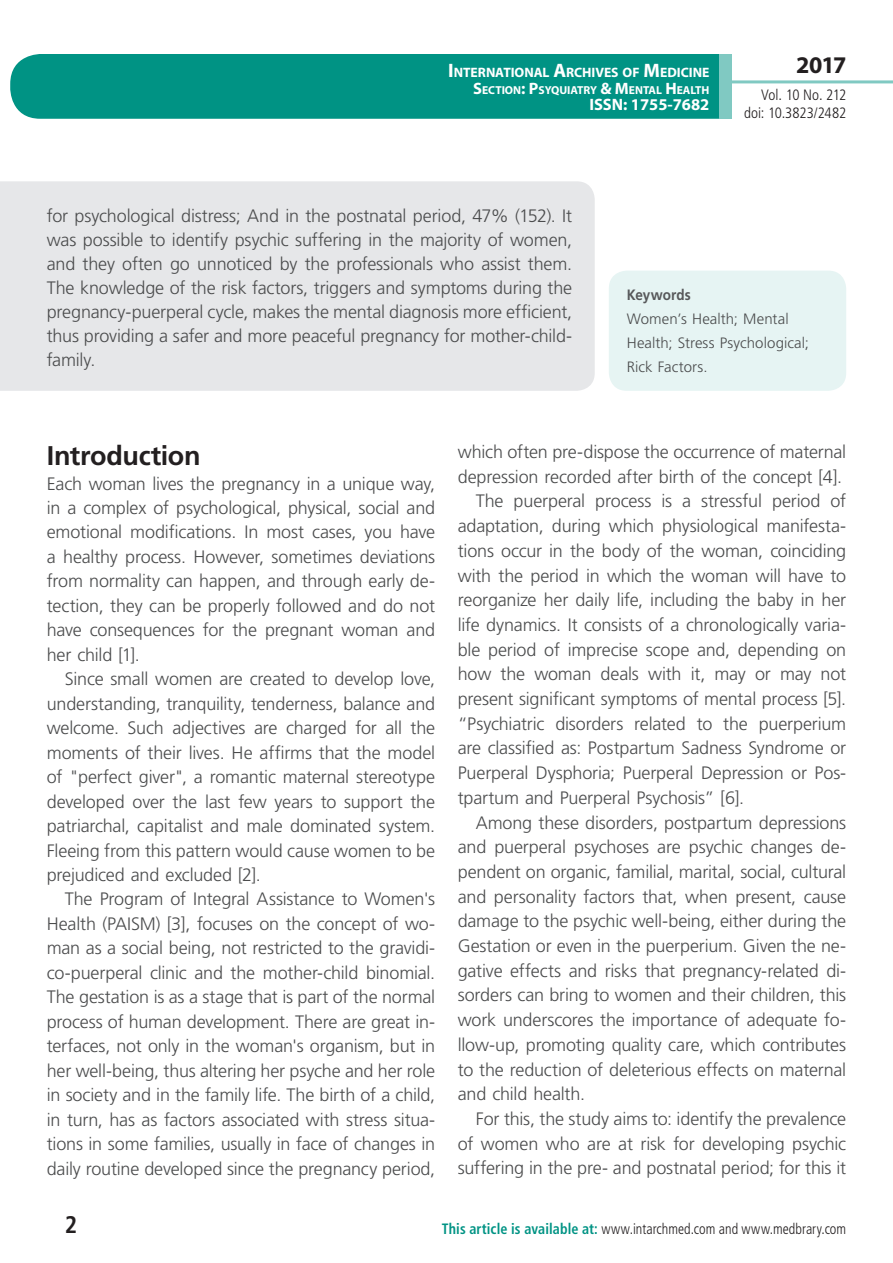
<style>
.page{position:relative;width:893px;height:1263px;background:#fff}
.page>*{position:absolute;margin:0;border:0;box-sizing:border-box;transform-origin:0 0}
.t1{font:700 27px "Frutiger LT Std";letter-spacing:-.015em;color:#231f20}
.t2{font:700 24px "Myriad Pro";color:#231f20}
.t3{font:700 condensed 24px "Frutiger LT Std";color:#231f20}
.t4{font:300 18px/24.5px "Frutiger LT Std";letter-spacing:-.01em;color:#4b4c4d;text-align:justify}
.t5{font:700 16.5px "Myriad Pro";color:#fff}
.t6{font:300 condensed 15px "Frutiger LT Std";color:#231f20;scale:.94 1}
.t7{font:300 15px/24px "Frutiger LT Std";letter-spacing:.005em;color:#4b4c4d}
.t8{font:300 condensed 15px/18px "Frutiger LT Std";color:#231f20;text-align:right}
.t9{font:700 15px "Frutiger LT Std";letter-spacing:.005em;color:#57585a;scale:.9 1}
.t10{font:700 13.65px "Myriad Pro";letter-spacing:-.005em;color:#fff}
.t11{font:700 11.55px "Myriad Pro";color:#fff}
.s1{font-size:19.5px}
.s2{font-size:16.5px}
.s3{font-weight:700;color:#009384}
</style>
<div class="page">
<div style="left:10px;top:54px;width:775px;height:65px;background:#009384;border-radius:30px"></div>
<div style="left:732px;top:0;width:161px;height:157px;background:#fff"></div>
<hr style="left:730px;top:80px;width:163px;height:3px;background:#80c9c2">
<div style="left:719px;top:54px;width:13px;height:65px;background:#80c9c2"></div>
<div style="left:0;top:181px;width:595px;height:210px;background:#e6e7e9"></div>
<div style="left:609px;top:271px;width:237px;height:120px;background:#e6f4f3;border-radius:18px"></div>
<p class="t10" style="left:448px;top:64px;width:263px"><span class="s1">I</span>NTERNATIONAL <span class="s1">A</span>RCHIVES OF <span class="s1">M</span>EDICINE</p>
<p class="t11" style="left:473px;top:82px;width:238px"><span class="s2">S</span>ECTION<span class="s2">: P</span>SYQUIATRY <span class="s2">&amp; M</span>ENTAL <span class="s2">H</span> EALTH</p>
<p class="t5" style="left:589px;top:94px;width:122px">ISSN: 1755-7682</p>
<h2 class="t2" style="left:796px;top:49px;width:52px">2017</h2>
<p class="t8" style="left:744px;top:86px;width:104px">Vol. 10 No. 212 doi: 10.3823/2482</p>
<p class="t4" style="left:47px;top:204px;width:527px;line-height:24px">for psychological distress; And in the postnatal period, 47% (152). It was possible to identify psychic suffering in the majority of women, and they often go unnoticed by the professionals who assist them.<br>The knowledge of the risk factors, triggers and symptoms during the pregnancy-puerperal cycle, makes the mental diagnosis more efficient, thus providing a safer and more peaceful pregnancy for mother-child&shy;family.</p>
<p class="t9" style="left:627px;top:286px;width:73px">Keywords</p>
<p class="t7" style="left:627px;top:307px;width:184px">Women’s Health; Mental<br>Health; Stress Psychological;<br>Rick Factors.</p>
<h1 class="t1" style="left:47px;top:440px;width:155px">Introduction</h1>
<p class="t4" style="left:47px;top:471px;width:390px">Each woman lives the pregnancy in a unique way, in a complex of psychological, physical, social and emotional modifications. In most cases, you have a healthy process. However, sometimes deviations from normality can happen, and through early de&shy;tection, they can be properly followed and do not have consequences for the pregnant woman and her child [1].</p>
<p class="t4" style="left:47px;top:667px;width:390px;text-indent:18px">Since small women are created to develop love, understanding, tranquility, tenderness, balance and welcome. Such adjectives are charged for all the moments of their lives. He affirms that the model of "perfect giver", a romantic maternal stereotype developed over the last few years to support the patriarchal, capitalist and male dominated system.<br>Fleeing from this pattern would cause women to be prejudiced and excluded [2].</p>
<p class="t4" style="left:47px;top:887px;width:390px;text-indent:18px">The Program of Integral Assistance to Women's Health (PAISM) [3], focuses on the concept of wo&shy;man as a social being, not restricted to the gravidi&shy;co-puerperal clinic and the mother-child binomial.<br>The gestation is as a stage that is part of the normal process of human development. There are great in&shy;terfaces, not only in the woman's organism, but in her well-being, thus altering her psyche and her role in society and in the family life. The birth of a child, in turn, has as factors associated with stress situa&shy;tions in some families, usually in face of changes in daily routine developed since the pregnancy period,</p>
<p class="t4" style="left:458px;top:440px;width:390px">which often pre-dispose the occurrence of maternal</p>
<p class="t4" style="left:458px;top:465px;width:386px">depression recorded after birth of the concept [4].</p>
<p class="t4" style="left:476px;top:489px;width:372px">The puerperal process is a stressful period of</p>
<p class="t4" style="left:458px;top:514px;width:390px">adaptation, during which physiological manifesta-</p>
<p class="t4" style="left:458px;top:539px;width:390px">tions occur in the body of the woman, coinciding</p>
<p class="t4" style="left:458px;top:563px;width:390px">with the period in which the woman will have to</p>
<p class="t4" style="left:458px;top:588px;width:390px">reorganize her daily life, including the baby in her</p>
<p class="t4" style="left:458px;top:613px;width:390px">life dynamics. It consists of a chronologically varia-</p>
<p class="t4" style="left:458px;top:637px;width:390px">ble period of imprecise scope and, depending on</p>
<p class="t4" style="left:458px;top:662px;width:390px">how the woman deals with it, may or may not</p>
<p class="t4" style="left:458px;top:687px;width:390px">present significant symptoms of mental process [5].</p>
<p class="t4" style="left:458px;top:712px;width:390px">“Psychiatric disorders related to the puerperium</p>
<p class="t4" style="left:458px;top:736px;width:390px">are classified as: Postpartum Sadness Syndrome or</p>
<p class="t4" style="left:458px;top:761px;width:390px">Puerperal Dysphoria; Puerperal Depression or Pos-</p>
<p class="t4" style="left:458px;top:786px;width:288px">tpartum and Puerperal Psychosis” [6].</p>
<p class="t4" style="left:476px;top:810px;width:372px">Among these disorders, postpartum depressions</p>
<p class="t4" style="left:458px;top:835px;width:390px">and puerperal psychoses are psychic changes de-</p>
<p class="t4" style="left:458px;top:860px;width:390px">pendent on organic, familial, marital, social, cultural</p>
<p class="t4" style="left:458px;top:884px;width:390px">and personality factors that, when present, cause</p>
<p class="t4" style="left:458px;top:909px;width:390px">damage to the psychic well-being, either during the</p>
<p class="t4" style="left:458px;top:934px;width:390px">Gestation or even in the puerperium. Given the ne-</p>
<p class="t4" style="left:458px;top:958px;width:390px">gative effects and risks that pregnancy-related di-</p>
<p class="t4" style="left:458px;top:983px;width:390px">sorders can bring to women and their children, this</p>
<p class="t4" style="left:458px;top:1008px;width:390px">work underscores the importance of adequate fo-</p>
<p class="t4" style="left:458px;top:1033px;width:390px">llow-up, promoting quality care, which contributes</p>
<p class="t4" style="left:458px;top:1057px;width:390px">to the reduction of deleterious effects on maternal</p>
<p class="t4" style="left:458px;top:1082px;width:129px">and child health.</p>
<p class="t4" style="left:476px;top:1107px;width:372px">For this, the study aims to: identify the prevalence</p>
<p class="t4" style="left:458px;top:1131px;width:390px">of women who are at risk for developing psychic</p>
<p class="t4" style="left:458px;top:1156px;width:390px">suffering in the pre- and postnatal period; for this it</p>
<h2 class="t3" style="left:65px;top:1210px;width:14px">2</h2>
<p class="t6" style="left:442px;top:1220px;width:432px"><span class="s3">This article is available at:</span> www.intarchmed.com and www.medbrary.com</p>
</div>
